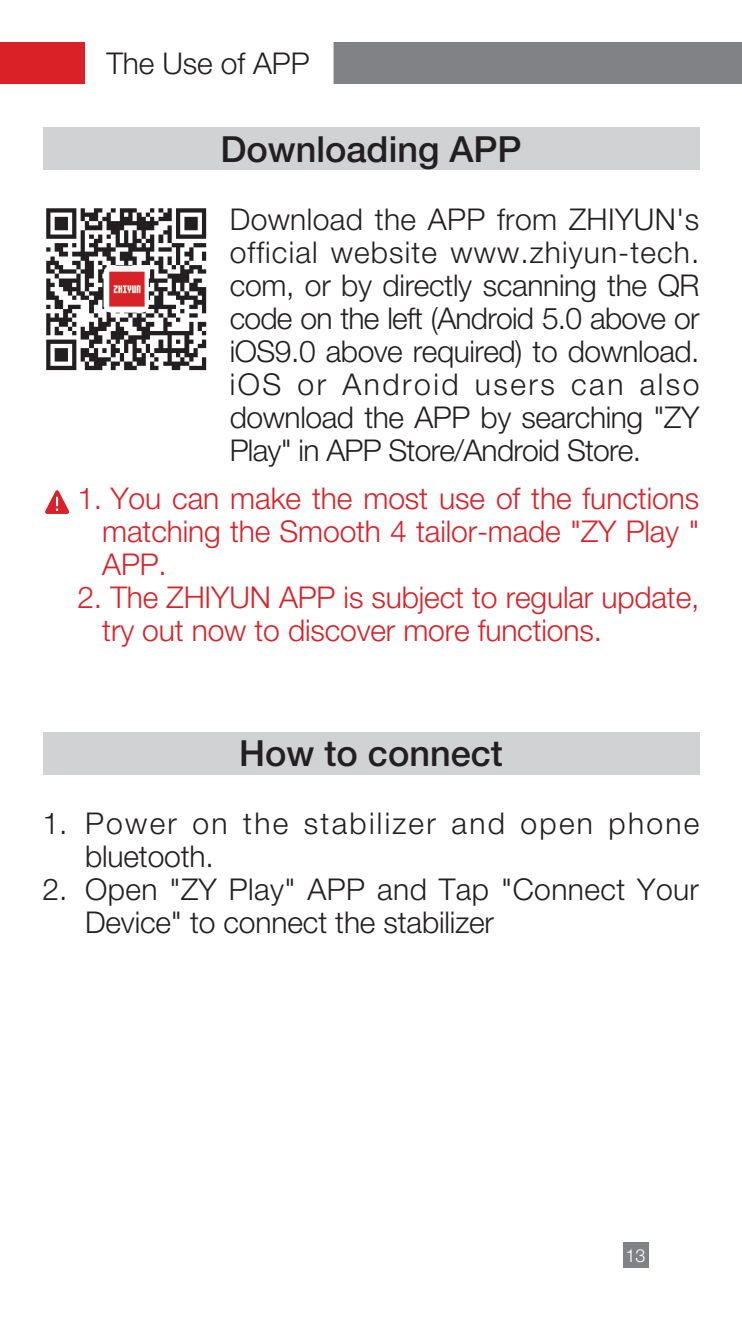
<style>
.page{position:relative;width:742px;height:1319px;background:#fff}
.page>*{position:absolute;margin:0;border:0;box-sizing:border-box;transform-origin:0 0}
.正文标题{font:36px "M Ying Hei PRC W5";color:#231f20}
.正文无段前段后{font:30px/33px "M Ying Hei PRC W3";letter-spacing:-.005em;color:#231f20;text-align:justify}
.正文无段前段后-2{font:30px/33px "M Ying Hei PRC W3";letter-spacing:-.005em;color:#da2128;text-align:justify}
.正文无段前段后-3{font:30px/33px "M Ying Hei PRC W3";letter-spacing:.075em;color:#231f20}
.页码标题{font:30px "M Ying Hei PRC W3";letter-spacing:-.005em;color:#231f20}
.t1{font:18px "M Ying Hei PRC W3";color:#fff}
</style>
<div class="page">
<div style="left:0;top:43px;width:85px;height:41px;background:#da2128"></div>
<div style="left:85px;top:43px;width:657px;height:41px;background:#808285"></div>
<div style="left:622px;top:1242px;width:26px;height:25px;background:#808285"></div>
<div style="left:85px;top:42px;width:248px;height:42px;background:#fff"></div>
<div style="left:43px;top:128px;width:656px;height:42px;background:#d1d2d4"></div>
<img style="left:46px;top:208px;width:161px;height:163px">
<svg style="left:45px;top:490px;width:24px;height:23px"></svg>
<div style="left:43px;top:731px;width:656px;height:43px;background:#d1d2d4"></div>
<p class="页码标题" style="left:106px;top:45px;width:205px">The Use of APP</p>
<p class="正文标题" style="left:220px;top:127px;width:302px">Downloading APP</p>
<p class="正文无段前段后" style="left:230px;top:202px;width:471px">Download the APP from ZHIYUN's official website www.zhiyun-tech. com, or by directly scanning the QR code on the left (Android 5.0 above or iOS9.0 above required) to download. iOS or Android users can also download the APP by searching "ZY Play" in APP Store/Android Store.</p>
<p class="正文无段前段后-2" style="left:102px;top:482px;width:598px;text-indent:-25px">1. You can make the most use of the functions matching the Smooth 4 tailor-made "ZY Play " APP.</p>
<p class="正文无段前段后-2" style="left:102px;top:581px;width:598px;text-indent:-25px">2. The ZHIYUN APP is subject to regular update, try out now to discover more functions.</p>
<p class="正文标题" style="left:239px;top:731px;width:265px">How to connect</p>
<p class="正文无段前段后-3" style="left:85px;top:806px;width:615px;text-indent:-43px">1. Power on the stabilizer and open phone bluetooth.</p>
<p class="正文无段前段后" style="left:85px;top:872px;width:615px;text-indent:-43px">2. Open "ZY Play" APP and Tap "Connect Your<br>Device" to connect the stabilizer</p>
<p class="t1" style="left:625px;top:1243px;width:22px">13</p>
</div>
